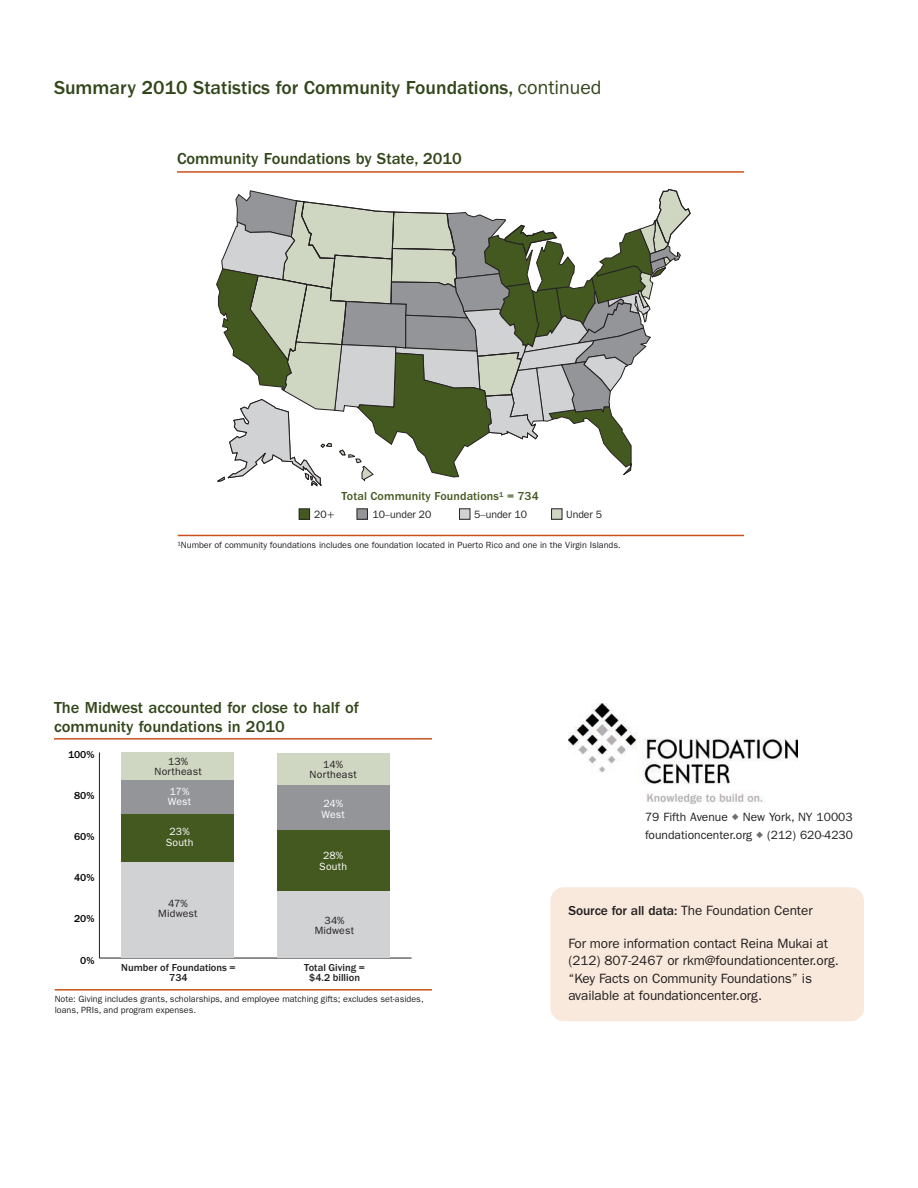
<style>
.page{position:relative;width:918px;height:1188px;background:#fff}
.page>*{position:absolute;margin:0;border:0;box-sizing:border-box;transform-origin:0 0}
.t1{font:500 19.5px "Franklin Gothic LT";color:#32461b}
.t2{font:500 16.5px/18.8px "Franklin Gothic LT";color:#32461b}
.t3{font:13.5px/17.2px "Franklin Gothic LT";letter-spacing:-.005em;color:#231f20}
.t4{font:12px/18px "Franklin Gothic LT";color:#231f20}
.t5{font:500 12px "Franklin Gothic LT";letter-spacing:.01em;color:#44591f}
.t6{font:500 10.5px/10.5px "Franklin Gothic";color:#231f20;text-align:center}
.t7{font:10.5px/10.5px "Franklin Gothic LT";letter-spacing:.02em;color:#231f20;text-align:center}
.t8{font:10.5px/10.5px "Franklin Gothic LT";letter-spacing:.02em;color:#fff;text-align:center}
.t9{font:10.5px "Franklin Gothic IT Cby BT";color:#231f20}
.t10{font:500 10.5px "Franklin Gothic";color:#050504}
.t11{font:9px/10.5px "Franklin Gothic LT";color:#231f20}
.s1{font-weight:400}
.s2{color:#6c6d70}
.s3{font-weight:500}
</style>
<div class="page">
<div style="left:550px;top:887px;width:314px;height:134px;background:#f9e9dc;border-radius:14px"></div>
<img style="left:568px;top:704px;width:229px;height:99px">
<hr style="left:177px;top:171px;width:567px;height:2px;background:#cb511c">
<hr style="left:178px;top:535px;width:566px;height:1px;background:#cb511c">
<hr style="left:54px;top:738px;width:378px;height:2px;background:#cb511c">
<hr style="left:55px;top:989px;width:377px;height:2px;background:#cb511c">
<div style="left:460px;top:509px;width:10px;height:10px;background:#d1d2d4"></div>
<div style="left:459px;top:508px;width:11px;height:12px;border:1px solid #272425"></div>
<div style="left:552px;top:509px;width:10px;height:10px;background:#cfd6c2"></div>
<div style="left:551px;top:508px;width:11px;height:12px;border:1px solid #231f20"></div>
<div style="left:357px;top:509px;width:10px;height:10px;background:#939598"></div>
<div style="left:357px;top:508px;width:11px;height:12px;border:1px solid #272425"></div>
<div style="left:299px;top:509px;width:11px;height:10px;background:#44591f"></div>
<div style="left:299px;top:508px;width:11px;height:12px;border:1px solid #272425"></div>
<svg style="left:216px;top:189px;width:475px;height:298px"></svg>
<hr style="left:99px;top:958px;width:313px;height:1px;background:#231f20">
<hr style="left:99px;top:753px;width:1px;height:205px;background:#231f20">
<div style="left:121px;top:753px;width:113px;height:27px;background:#cfd6c2"></div>
<div style="left:277px;top:753px;width:113px;height:32px;background:#cfd6c2"></div>
<div style="left:121px;top:780px;width:113px;height:35px;background:#939598"></div>
<div style="left:277px;top:785px;width:113px;height:49px;background:#939598"></div>
<div style="left:121px;top:815px;width:113px;height:47px;background:#44591f"></div>
<div style="left:277px;top:830px;width:113px;height:60px;background:#44591f"></div>
<div style="left:121px;top:862px;width:113px;height:96px;background:#d1d2d4"></div>
<div style="left:278px;top:891px;width:112px;height:67px;background:#d1d2d4"></div>
<h1 class="t1" style="left:54px;top:81px;width:549px">Summary 2010 Statistics for Community Foundations, <span class="s1">continued</span></h1>
<h2 class="t2" style="left:177px;top:151px;width:286px">Community Foundations by State, 2010</h2>
<h3 class="t5" style="left:342px;top:492px;width:199px">Total Community Foundations<sup>1</sup> = 734</h3>
<p class="t9" style="left:314px;top:511px;width:23px">20+</p>
<p class="t9" style="left:372px;top:510px;width:61px">10–under 20</p>
<p class="t9" style="left:474px;top:511px;width:54px">5–under 10</p>
<p class="t9" style="left:566px;top:511px;width:37px">Under 5</p>
<p class="t11" style="left:178px;top:541px;width:445px">¹Number of community foundations includes one foundation located in Puerto Rico and one in the Virgin Islands.</p>
<h2 class="t2" style="left:54px;top:700px;width:307px">The Midwest accounted for close to half of community foundations in 2010</h2>
<p class="t10" style="left:68px;top:748px;width:28px">100%</p>
<p class="t10" style="left:74px;top:789px;width:22px">80%</p>
<p class="t10" style="left:74px;top:830px;width:22px">60%</p>
<p class="t10" style="left:74px;top:871px;width:22px">40%</p>
<p class="t10" style="left:74px;top:912px;width:22px">20%</p>
<p class="t10" style="left:80px;top:954px;width:16px">0%</p>
<p class="t7" style="left:155px;top:757px;width:49px">13%<br>Northeast</p>
<p class="t8" style="left:168px;top:787px;width:25px;text-align:left">17%<br>West</p>
<p class="t8" style="left:166px;top:827px;width:29px">23%<br>South</p>
<p class="t7" style="left:158px;top:899px;width:41px">47%<br>Midwest</p>
<p class="t7" style="left:310px;top:760px;width:49px">14%<br>Northeast</p>
<p class="t8" style="left:321px;top:799px;width:25px;text-align:left">24%<br>West</p>
<p class="t8" style="left:319px;top:851px;width:29px">28%<br>South</p>
<p class="t7" style="left:315px;top:916px;width:41px">34%<br>Midwest</p>
<p class="t6" style="left:121px;top:962px;width:116px">Number of Foundations =<br>734</p>
<p class="t6" style="left:304px;top:962px;width:62px">Total Giving = $4.2 billion</p>
<p class="t11" style="left:55px;top:995px;width:371px">Note: Giving includes grants, scholarships, and employee matching gifts; excludes set-asides, loans, PRIs, and program expenses.</p>
<h3 class="t4" style="left:645px;top:809px;width:210px">79 Fifth Avenue <span class="s2">◆</span> New York, NY 10003 foundationcenter.org <span class="s2">◆</span> (212) 620-4230</h3>
<h3 class="t3" style="left:568px;top:902px;width:246px"><span class="s3">Source for all data:</span> The Foundation Center</h3>
<h3 class="t3" style="left:568px;top:936px;width:272px">For more information contact Reina Mukai at (212) 807-2467 or rkm@foundationcenter.org. “Key Facts on Community Foundations” is available at foundationcenter.org.</h3>
</div>
